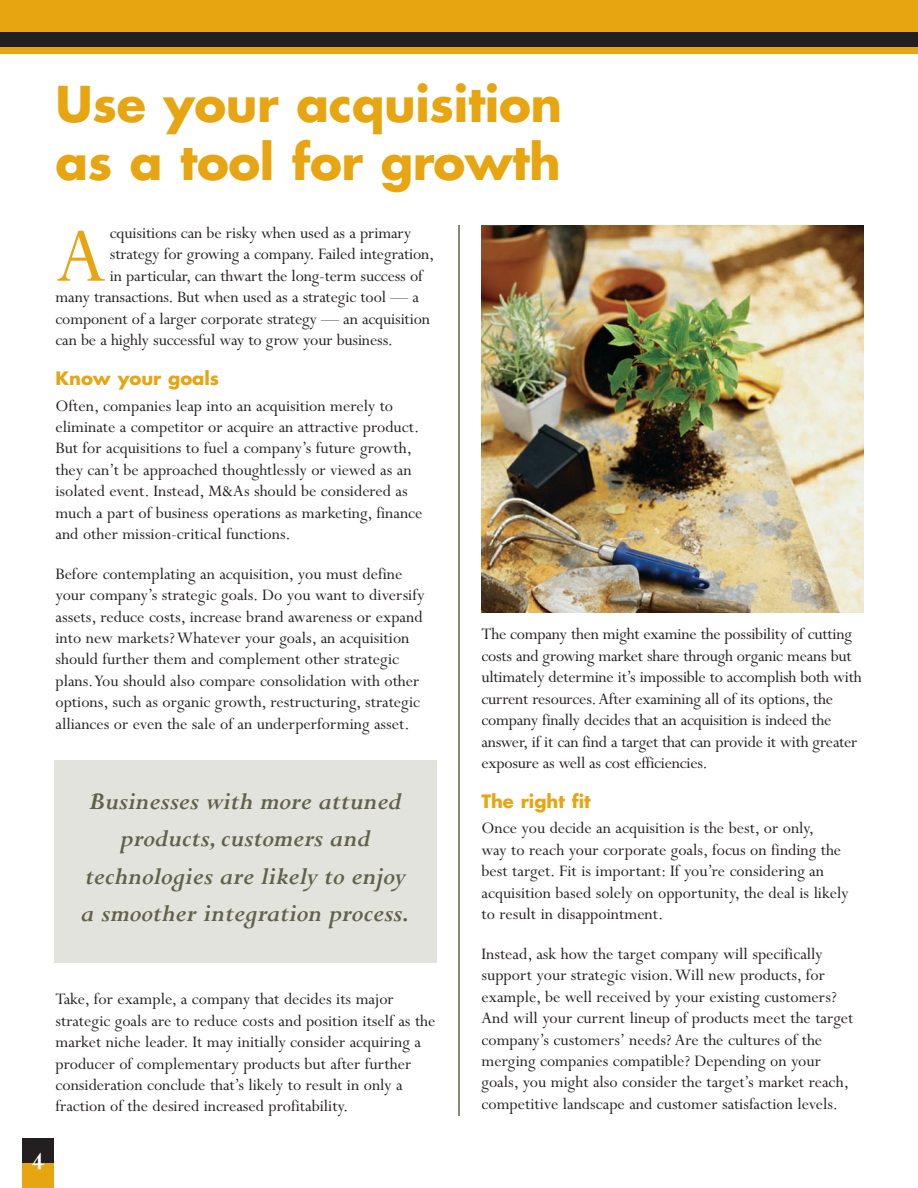
<style>
.page{position:relative;width:918px;height:1188px;background:#fff}
.page>*{position:absolute;margin:0;border:0;box-sizing:border-box;transform-origin:0 0}
.t1{font:86.25px "Perpetua Std";color:#e7a512}
.t2{font:700 48px/57.6px "Futura Std";letter-spacing:-.005em;color:#e7a512}
.t3{font:italic 700 27px/37.5px "Perpetua Std";color:#60614b;text-align:center}
.t4{font:700 27px "Perpetua Std";color:#fff}
.t5{font:18px/21.5px "Perpetua Std";color:#231f20}
.t6{font:700 18px "Futura Std";color:#e7a512}
</style>
<div class="page">
<div style="left:0;top:0;width:918px;height:54px;background:#e7a512"></div>
<div style="left:0;top:32px;width:918px;height:15px;background:#231f20"></div>
<div style="left:22px;top:1138px;width:32px;height:50px;background:#e7a512"></div>
<div style="left:22px;top:1139px;width:32px;height:24px;background:#231f20"></div>
<hr style="left:458px;top:225px;width:2px;height:891px;background:#60614b">
<img style="left:482px;top:225px;width:382px;height:388px">
<div style="left:54px;top:760px;width:382px;height:203px;background:#e3e3dd"></div>
<h2 class="t2" style="left:56px;top:80px;width:508px">Use your acquisition as a tool for growth</h2>
<h1 class="t1" style="left:56px;top:224px;width:53px">A</h1>
<p class="t5" style="left:110px;top:224px;width:303px">cquisitions can be risky when used as a primary</p>
<p class="t5" style="left:110px;top:245px;width:326px">strategy for growing a company. Failed integration,</p>
<p class="t5" style="left:110px;top:267px;width:314px">in particular, can thwart the long-term success of</p>
<p class="t5" style="left:56px;top:288px;width:365px">many transactions. But when used as a strategic tool — a</p>
<p class="t5" style="left:56px;top:309px;width:376px">component of a larger corporate strategy — an acquisition</p>
<p class="t5" style="left:56px;top:331px;width:339px">can be a highly successful way to grow your business.</p>
<p class="t6" style="left:56px;top:370px;width:165px">Know your goals</p>
<p class="t5" style="left:56px;top:396px;width:369px">Often, companies leap into an acquisition merely to eliminate a competitor or acquire an attractive product.<br>But for acquisitions to fuel a company’s future growth, they can’t be approached thoughtlessly or viewed as an isolated event. Instead, M&amp;As should be considered as much a part of business operations as marketing, finance and other mission-critical functions.</p>
<p class="t5" style="left:56px;top:565px;width:371px">Before contemplating an acquisition, you must define your company’s strategic goals. Do you want to diversify assets, reduce costs, increase brand awareness or expand into new markets? Whatever your goals, an acquisition should further them and complement other strategic plans.You should also compare consolidation with other options, such as organic growth, restructuring, strategic alliances or even the sale of an underperforming asset.</p>
<h3 class="t3" style="left:81px;top:785px;width:330px">Businesses with more attuned products, customers and technologies are likely to enjoy a smoother integration process.</h3>
<p class="t5" style="left:56px;top:990px;width:381px">Take, for example, a company that decides its major strategic goals are to reduce costs and position itself as the market niche leader. It may initially consider acquiring a producer of complementary products but after further consideration conclude that’s likely to result in only a fraction of the desired increased profitability.</p>
<p class="t5" style="left:482px;top:625px;width:382px">The company then might examine the possibility of cutting costs and growing market share through organic means but ultimately determine it’s impossible to accomplish both with current resources.After examining all of its options, the company finally decides that an acquisition is indeed the answer, if it can find a target that can provide it with greater exposure as well as cost efficiencies.</p>
<p class="t6" style="left:482px;top:793px;width:111px">The right fit</p>
<p class="t5" style="left:482px;top:819px;width:369px">Once you decide an acquisition is the best, or only,<br>way to reach your corporate goals, focus on finding the best target. Fit is important: If you’re considering an acquisition based solely on opportunity, the deal is likely to result in disappointment.</p>
<p class="t5" style="left:481px;top:945px;width:373px">Instead, ask how the target company will specifically support your strategic vision.Will new products, for example, be well received by your existing customers?<br>And will your current lineup of products meet the target company’s customers’ needs? Are the cultures of the merging companies compatible? Depending on your goals, you might also consider the target’s market reach, competitive landscape and customer satisfaction levels.</p>
<h3 class="t4" style="left:32px;top:1151px;width:14px">4</h3>
</div>
